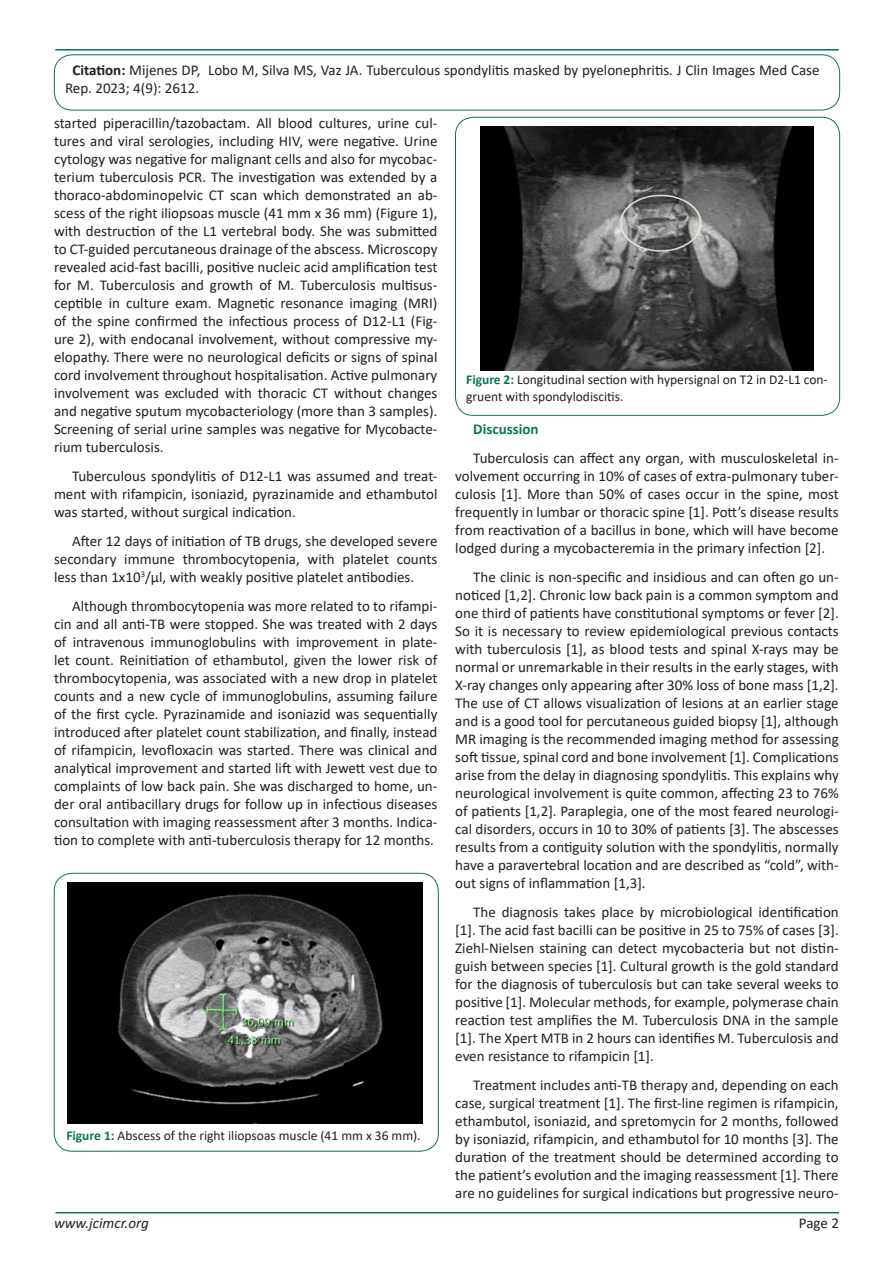
<style>
.page{position:relative;width:893px;height:1263px;background:#fff}
.page>*{position:absolute;margin:0;border:0;box-sizing:border-box;transform-origin:0 0}
.t1{font:15px/18px "Calibri";color:#231f20;text-align:justify}
.t2{font:italic 15px "Calibri";color:#231f20}
.t3{font:700 15px "Calibri";color:#0a755b}
.t4{font:13.5px/16.5px "Calibri";color:#231f20}
.s1{font-weight:700}
.s2{font-weight:700;color:#0a755b}
</style>
<div class="page">
<hr style="left:55px;top:1212px;width:784px;height:1px;background:#0a755b">
<hr style="left:55px;top:49px;width:784px;height:2px;background:#0a755b">
<div style="left:54px;top:55px;width:786px;height:55px;border:1px solid #0a755b;border-radius:18px"></div>
<div style="left:54px;top:873px;width:385px;height:278px;border:1px solid #0a755b;border-radius:18px"></div>
<img style="left:68px;top:883px;width:354px;height:241px">
<div style="left:455px;top:117px;width:385px;height:298px;border:1px solid #0a755b;border-radius:18px"></div>
<img style="left:480px;top:127px;width:334px;height:244px">
<p class="t1" style="left:65px;top:61px;width:756px;text-indent:8px"><span class="s1">Citation:</span> Mijenes DP, Lobo M, Silva MS, Vaz JA. Tuberculous spondylitis masked by pyelonephritis. J Clin Images Med Case<br>Rep. 2023; 4(9): 2612.</p>
<p class="t1" style="left:54px;top:114px;width:385px">started piperacillin/tazobactam. All blood cultures, urine cul&shy;tures and viral serologies, including HIV, were negative. Urine cytology was negative for malignant cells and also for mycobac&shy;terium tuberculosis PCR. The investigation was extended by a thoraco-abdominopelvic CT scan which demonstrated an ab&shy;scess of the right iliopsoas muscle (41 mm x 36 mm) (Figure 1), with destruction of the L1 vertebral body. She was submitted to CT-guided percutaneous drainage of the abscess. Microscopy revealed acid-fast bacilli, positive nucleic acid amplification test for M. Tuberculosis and growth of M. Tuberculosis multisus&shy;ceptible in culture exam. Magnetic resonance imaging (MRI) of the spine confirmed the infectious process of D12-L1 (Fig&shy;ure 2), with endocanal involvement, without compressive my&shy;elopathy. There were no neurological deficits or signs of spinal cord involvement throughout hospitalisation. Active pulmonary involvement was excluded with thoracic CT without changes and negative sputum mycobacteriology (more than 3 samples).<br>Screening of serial urine samples was negative for Mycobacte&shy;rium tuberculosis.</p>
<p class="t1" style="left:54px;top:467px;width:385px;text-indent:18px">Tuberculous spondylitis of D12-L1 was assumed and treat&shy;ment with rifampicin, isoniazid, pyrazinamide and ethambutol was started, without surgical indication.</p>
<p class="t1" style="left:54px;top:532px;width:385px;text-indent:18px">After 12 days of initiation of TB drugs, she developed severe secondary immune thrombocytopenia, with platelet counts less than 1x10<sup>3</sup>/µl, with weakly positive platelet antibodies.</p>
<p class="t1" style="left:54px;top:596px;width:385px;text-indent:18px">Although thrombocytopenia was more related to to rifampi&shy;cin and all anti-TB were stopped. She was treated with 2 days of intravenous immunoglobulins with improvement in plate&shy;let count. Reinitiation of ethambutol, given the lower risk of thrombocytopenia, was associated with a new drop in platelet counts and a new cycle of immunoglobulins, assuming failure of the first cycle. Pyrazinamide and isoniazid was sequentially introduced after platelet count stabilization, and finally, instead of rifampicin, levofloxacin was started. There was clinical and analytical improvement and started lift with Jewett vest due to complaints of low back pain. She was discharged to home, un&shy;der oral antibacillary drugs for follow up in infectious diseases consultation with imaging reassessment after 3 months. Indica&shy;tion to complete with anti-tuberculosis therapy for 12 months.</p>
<p class="t4" style="left:66px;top:1127px;width:356px"><span class="s2">Figure 1:</span> Abscess of the right iliopsoas muscle (41 mm x 36 mm).</p>
<p class="t4" style="left:466px;top:371px;width:363px"><span class="s2">Figure 2:</span> Longitudinal section with hypersignal on T2 in D2-L1 con&shy;gruent with spondylodiscitis.</p>
<p class="t3" style="left:473px;top:419px;width:67px">Discussion</p>
<p class="t1" style="left:455px;top:449px;width:385px;text-indent:18px">Tuberculosis can affect any organ, with musculoskeletal in&shy;volvement occurring in 10% of cases of extra-pulmonary tuber&shy;culosis [1]. More than 50% of cases occur in the spine, most frequently in lumbar or thoracic spine [1]. Pott’s disease results from reactivation of a bacillus in bone, which will have become lodged during a mycobacteremia in the primary infection [2].</p>
<p class="t1" style="left:455px;top:568px;width:385px;text-indent:18px">The clinic is non-specific and insidious and can often go un&shy;noticed [1,2]. Chronic low back pain is a common symptom and one third of patients have constitutional symptoms or fever [2].<br>So it is necessary to review epidemiological previous contacts with tuberculosis [1], as blood tests and spinal X-rays may be normal or unremarkable in their results in the early stages, with X-ray changes only appearing after 30% loss of bone mass [1,2].<br>The use of CT allows visualization of lesions at an earlier stage and is a good tool for percutaneous guided biopsy [1], although MR imaging is the recommended imaging method for assessing soft tissue, spinal cord and bone involvement [1]. Complications arise from the delay in diagnosing spondylitis. This explains why neurological involvement is quite common, affecting 23 to 76% of patients [1,2]. Paraplegia, one of the most feared neurologi&shy;cal disorders, occurs in 10 to 30% of patients [3]. The abscesses results from a contiguity solution with the spondylitis, normally have a paravertebral location and are described as “cold”, with&shy;out signs of inflammation [1,3].</p>
<p class="t1" style="left:455px;top:902px;width:385px;text-indent:18px">The diagnosis takes place by microbiological identification [1]. The acid fast bacilli can be positive in 25 to 75% of cases [3].<br>Ziehl-Nielsen staining can detect mycobacteria but not distin&shy;guish between species [1]. Cultural growth is the gold standard for the diagnosis of tuberculosis but can take several weeks to positive [1]. Molecular methods, for example, polymerase chain reaction test amplifies the M. Tuberculosis DNA in the sample [1]. The Xpert MTB in 2 hours can identifies M. Tuberculosis and even resistance to rifampicin [1].</p>
<p class="t1" style="left:455px;top:1075px;width:385px;text-indent:18px">Treatment includes anti-TB therapy and, depending on each case, surgical treatment [1]. The first-line regimen is rifampicin, ethambutol, isoniazid, and spretomycin for 2 months, followed by isoniazid, rifampicin, and ethambutol for 10 months [3]. The duration of the treatment should be determined according to the patient’s evolution and the imaging reassessment [1]. There are no guidelines for surgical indications but progressive neuro-</p>
<p class="t2" style="left:54px;top:1212px;width:96px">www.jcimcr.org</p>
<p class="t1" style="left:799px;top:1213px;width:42px">Page 2</p>
</div>
